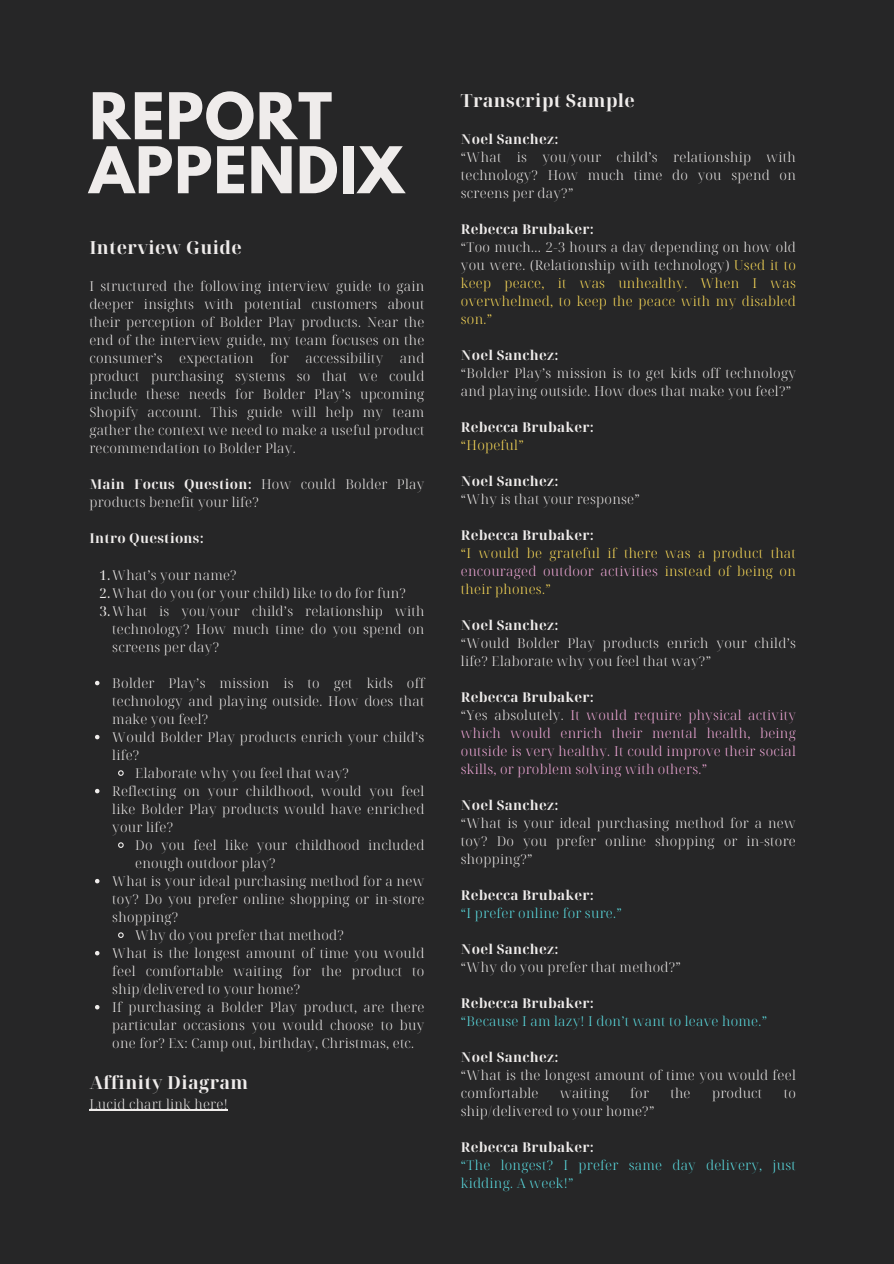
<style>
.page{position:relative;width:894px;height:1264px;background:#fff}
.page>*{position:absolute;margin:0;border:0;box-sizing:border-box;transform-origin:0 0}
.t1{font:700 57px/54px "League Spartan";letter-spacing:.02em;color:#efeceb}
.t2{font:700 18px "Noto Serif Display";letter-spacing:.02em;color:#efeceb}
.t3{font:300 13.5px/18px "Noto Serif Display";letter-spacing:.02em;color:#efeceb;text-align:justify}
.t4{font:300 13.5px/18px "Noto Serif Display";letter-spacing:.02em;color:#ffde59;text-align:justify}
.t5{font:700 13.5px "Noto Serif Display";letter-spacing:.02em;color:#efeceb}
.t6{font:300 13.5px/18px "Noto Serif Display";letter-spacing:.02em;color:#f6acdd;text-align:justify}
.t7{font:300 13.5px/18px "Noto Serif Display";letter-spacing:.02em;color:#5ce1e6}
.s1{font-weight:700}
.s2{font-weight:400}
.s3{color:#efeceb}
.s4{color:#f6acdd}
</style>
<div class="page">
<div style="left:0;top:0;width:893px;height:1263px;background:#262627"></div>
<svg style="left:95px;top:680px;width:4px;height:5px"></svg>
<svg style="left:95px;top:734px;width:4px;height:5px"></svg>
<svg style="left:118px;top:770px;width:6px;height:6px"></svg>
<svg style="left:95px;top:788px;width:4px;height:5px"></svg>
<svg style="left:118px;top:842px;width:6px;height:6px"></svg>
<svg style="left:95px;top:878px;width:4px;height:5px"></svg>
<svg style="left:118px;top:932px;width:6px;height:6px"></svg>
<svg style="left:95px;top:951px;width:4px;height:4px"></svg>
<svg style="left:95px;top:1005px;width:4px;height:4px"></svg>
<hr style="left:89px;top:1109px;width:139px;height:1px;background:#efeceb">
<h1 class="t1" style="left:89px;top:96px;width:316px">REPORT<br>APPENDIX</h1>
<h2 class="t2" style="left:89px;top:235px;width:154px">Interview Guide</h2>
<p class="t3" style="left:89px;top:277px;width:336px">I structured the following interview guide to gain deeper insights with potential customers about their perception of Bolder Play products. Near the end of the interview guide, my team focuses on the consumer’s expectation for accessibility and product purchasing systems so that we could include these needs for Bolder Play’s upcoming Shopify account. This guide will help my team gather the context we need to make a useful product recommendation to Bolder Play.</p>
<p class="t3" style="left:89px;top:475px;width:336px"><span class="s1">Main Focus Question:</span> How could Bolder Play products benefit your life?</p>
<p class="t5" style="left:89px;top:529px;width:116px">Intro Questions:</p>
<p class="t3" style="left:99px;top:565px;width:139px"><span class="s2">1.</span>What’s your name?</p>
<p class="t3" style="left:99px;top:583px;width:308px"><span class="s2">2.</span>What do you (or your child) like to do for fun?</p>
<p class="t3" style="left:112px;top:601px;width:313px;text-indent:-13px"><span class="s2">3.</span>What is you/your child’s relationship with technology? How much time do you spend on screens per day?</p>
<p class="t3" style="left:112px;top:673px;width:313px">Bolder Play’s mission is to get kids off technology and playing outside. How does that make you feel?</p>
<p class="t3" style="left:112px;top:727px;width:313px">Would Bolder Play products enrich your child’s life?</p>
<p class="t3" style="left:135px;top:763px;width:215px">Elaborate why you feel that way?</p>
<p class="t3" style="left:112px;top:781px;width:313px">Reflecting on your childhood, would you feel like Bolder Play products would have enriched your life?</p>
<p class="t3" style="left:135px;top:835px;width:290px">Do you feel like your childhood included enough outdoor play?</p>
<p class="t3" style="left:112px;top:871px;width:313px">What is your ideal purchasing method for a new toy? Do you prefer online shopping or in-store shopping?</p>
<p class="t3" style="left:135px;top:925px;width:210px">Why do you prefer that method?</p>
<p class="t3" style="left:112px;top:943px;width:313px">What is the longest amount of time you would feel comfortable waiting for the product to ship/delivered to your home?</p>
<p class="t3" style="left:112px;top:997px;width:313px">If purchasing a Bolder Play product, are there particular occasions you would choose to buy one for? Ex: Camp out, birthday, Christmas, etc.</p>
<p class="t2" style="left:89px;top:1070px;width:160px">Affinity Diagram</p>
<p class="t3" style="left:89px;top:1094px;width:140px">Lucid chart link here!</p>
<p class="t2" style="left:461px;top:87px;width:175px">Transcript Sample</p>
<p class="t5" style="left:461px;top:129px;width:99px">Noel Sanchez:</p>
<p class="t3" style="left:461px;top:148px;width:336px">“What is you/your child’s relationship with technology? How much time do you spend on screens per day?”</p>
<p class="t5" style="left:461px;top:219px;width:134px">Rebecca Brubaker:</p>
<p class="t4" style="left:461px;top:238px;width:336px"><span class="s3">“Too much… 2-3 hours a day depending on how old you were. (Relationship with technology)</span> Used it to keep peace, it was unhealthy. When I was overwhelmed, to keep the peace with my disabled son.”</p>
<p class="t5" style="left:461px;top:345px;width:99px">Noel Sanchez:</p>
<p class="t3" style="left:461px;top:364px;width:336px">“Bolder Play’s mission is to get kids off technology and playing outside. How does that make you feel?”</p>
<p class="t5" style="left:461px;top:417px;width:134px">Rebecca Brubaker:</p>
<p class="t4" style="left:461px;top:436px;width:64px">“Hopeful”</p>
<h2 class="t5" style="left:461px;top:471px;width:99px">Noel Sanchez:</h2>
<p class="t3" style="left:461px;top:490px;width:180px">“Why is that your response”</p>
<p class="t5" style="left:461px;top:525px;width:134px">Rebecca Brubaker:</p>
<p class="t4" style="left:461px;top:544px;width:336px">“I would be grateful if there was a product that <span class="s4">encouraged outdoor activities</span> instead of being on their phones.”</p>
<h3 class="t5" style="left:461px;top:615px;width:99px">Noel Sanchez:</h3>
<p class="t3" style="left:461px;top:634px;width:336px">“Would Bolder Play products enrich your child’s life? Elaborate why you feel that way?”</p>
<p class="t5" style="left:461px;top:687px;width:134px">Rebecca Brubaker:</p>
<p class="t6" style="left:461px;top:706px;width:336px"><span class="s3">“Yes absolutely.</span> It would require physical activity which would enrich their mental health, being outside is very healthy. It could improve their social skills, or problem solving with others.”</p>
<p class="t5" style="left:461px;top:795px;width:99px">Noel Sanchez:</p>
<p class="t3" style="left:461px;top:814px;width:336px">“What is your ideal purchasing method for a new toy? Do you prefer online shopping or in-store shopping?”</p>
<p class="t5" style="left:461px;top:885px;width:134px">Rebecca Brubaker:</p>
<p class="t7" style="left:461px;top:904px;width:162px">“I prefer online for sure.”</p>
<p class="t5" style="left:461px;top:939px;width:99px">Noel Sanchez:</p>
<p class="t3" style="left:461px;top:958px;width:221px">“Why do you prefer that method?”</p>
<p class="t5" style="left:461px;top:993px;width:134px">Rebecca Brubaker:</p>
<p class="t7" style="left:461px;top:1012px;width:308px">“Because I am lazy! I don’t want to leave home.”</p>
<p class="t5" style="left:461px;top:1047px;width:99px">Noel Sanchez:</p>
<p class="t3" style="left:461px;top:1066px;width:336px">“What is the longest amount of time you would feel comfortable</p>
<p class="t3" style="left:560px;top:1084px;width:50px">waiting</p>
<p class="t3" style="left:630px;top:1084px;width:20px">for</p>
<p class="t3" style="left:670px;top:1084px;width:22px">the</p>
<p class="t3" style="left:711px;top:1084px;width:52px">product</p>
<p class="t3" style="left:783px;top:1084px;width:14px">to</p>
<p class="t3" style="left:461px;top:1102px;width:195px">ship/delivered to your home?”</p>
<p class="t5" style="left:461px;top:1137px;width:134px">Rebecca Brubaker:</p>
<p class="t7" style="left:461px;top:1156px;width:336px">“The longest? I prefer same day delivery, just kidding. A week!”</p>
</div>
